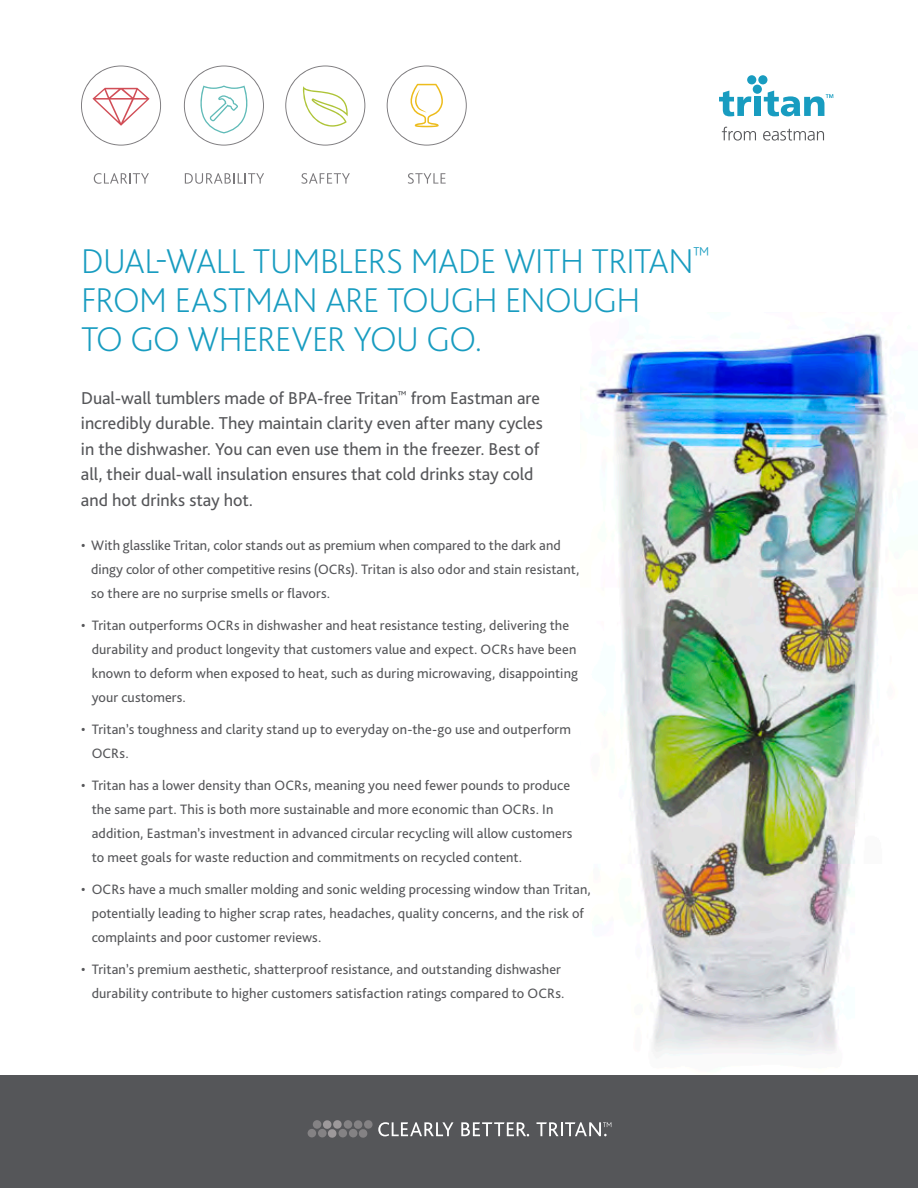
<style>
.page{position:relative;width:918px;height:1188px;background:#fff}
.page>*{position:absolute;margin:0;border:0;box-sizing:border-box;transform-origin:0 0}
.t1{font:200 36px/39px "Bliss Pro";letter-spacing:-.015em;color:#189cc0}
.head{font:18px/25.5px "Bliss Pro";letter-spacing:-.005em;color:#555659}
.head-2{font:14.25px/24px "Bliss Pro";letter-spacing:.005em;color:#555659}
</style>
<div class="page">
<div style="left:753px;top:85px;width:9px;height:9px;background:#189cc0;border-radius:50%"></div>
<div style="left:747px;top:75px;width:9px;height:9px;background:#189cc0;border-radius:50%"></div>
<div style="left:758px;top:75px;width:9px;height:9px;background:#189cc0;border-radius:50%"></div>
<svg style="left:719px;top:91px;width:32px;height:25px"></svg>
<div style="left:754px;top:97px;width:7px;height:19px;background:#189cc0"></div>
<svg style="left:722px;top:127px;width:34px;height:14px"></svg>
<svg style="left:763px;top:129px;width:61px;height:12px"></svg>
<svg style="left:764px;top:91px;width:69px;height:25px"></svg>
<svg style="left:81px;top:66px;width:80px;height:80px"></svg>
<svg style="left:94px;top:173px;width:55px;height:11px"></svg>
<svg style="left:184px;top:66px;width:80px;height:80px"></svg>
<svg style="left:185px;top:173px;width:79px;height:11px"></svg>
<svg style="left:285px;top:66px;width:80px;height:80px"></svg>
<svg style="left:301px;top:173px;width:49px;height:11px"></svg>
<svg style="left:387px;top:66px;width:80px;height:80px"></svg>
<svg style="left:408px;top:173px;width:38px;height:11px"></svg>
<img style="left:580px;top:333px;width:338px;height:743px">
<div style="left:0;top:1076px;width:918px;height:112px;background:#555659"></div>
<svg style="left:461px;top:1122px;width:68px;height:14px"></svg>
<svg style="left:537px;top:1122px;width:74px;height:14px"></svg>
<svg style="left:322px;top:1120px;width:20px;height:18px"></svg>
<div style="left:344px;top:1120px;width:8px;height:9px;background:#848284;border-radius:50%"></div>
<div style="left:339px;top:1129px;width:8px;height:8px;background:#848284;border-radius:50%"></div>
<div style="left:349px;top:1129px;width:8px;height:8px;background:#848284;border-radius:50%"></div>
<div style="left:313px;top:1120px;width:8px;height:9px;background:#848284;border-radius:50%"></div>
<div style="left:308px;top:1129px;width:8px;height:8px;background:#848284;border-radius:50%"></div>
<div style="left:318px;top:1129px;width:9px;height:8px;background:#848284;border-radius:50%"></div>
<svg style="left:353px;top:1120px;width:100px;height:18px"></svg>
<p class="t1" style="left:81px;top:240px;width:631px">DUAL-WALL TUMBLERS MADE WITH TRITAN<sup>™<br></sup>FROM EASTMAN ARE TOUGH ENOUGH<br>TO GO WHEREVER YOU GO.</p>
<p class="head" style="left:81px;top:385px;width:463px">Dual-wall tumblers made of BPA-free Tritan<sup>™</sup> from Eastman are incredibly durable. They maintain clarity even after many cycles in the dishwasher. You can even use them in the freezer. Best of all, their dual-wall insulation ensures that cold drinks stay cold and hot drinks stay hot.</p>
<p class="head-2" style="left:91px;top:533px;width:490px;text-indent:-10px">• With glasslike Tritan, color stands out as premium when compared to the dark and dingy color of other competitive resins (OCRs). Tritan is also odor and stain resistant, so there are no surprise smells or flavors.</p>
<p class="head-2" style="left:92px;top:613px;width:488px;text-indent:-11px">• Tritan outperforms OCRs in dishwasher and heat resistance testing, delivering the durability and product longevity that customers value and expect. OCRs have been known to deform when exposed to heat, such as during microwaving, disappointing your customers.</p>
<p class="head-2" style="left:92px;top:717px;width:481px;text-indent:-11px">• Tritan’s toughness and clarity stand up to everyday on-the-go use and outperform<br>OCRs.</p>
<p class="head-2" style="left:92px;top:773px;width:482px;text-indent:-11px">• Tritan has a lower density than OCRs, meaning you need fewer pounds to produce the same part. This is both more sustainable and more economic than OCRs. In addition, Eastman’s investment in advanced circular recycling will allow customers to meet goals for waste reduction and commitments on recycled content.</p>
<p class="head-2" style="left:92px;top:877px;width:501px;text-indent:-11px">• OCRs have a much smaller molding and sonic welding processing window than Tritan, potentially leading to higher scrap rates, headaches, quality concerns, and the risk of complaints and poor customer reviews.</p>
<p class="head-2" style="left:81px;top:957px;width:485px;text-align:right">• Tritan’s premium aesthetic, shatterproof resistance, and outstanding dishwasher durability contribute to higher customers satisfaction ratings compared to OCRs.</p>
</div>
